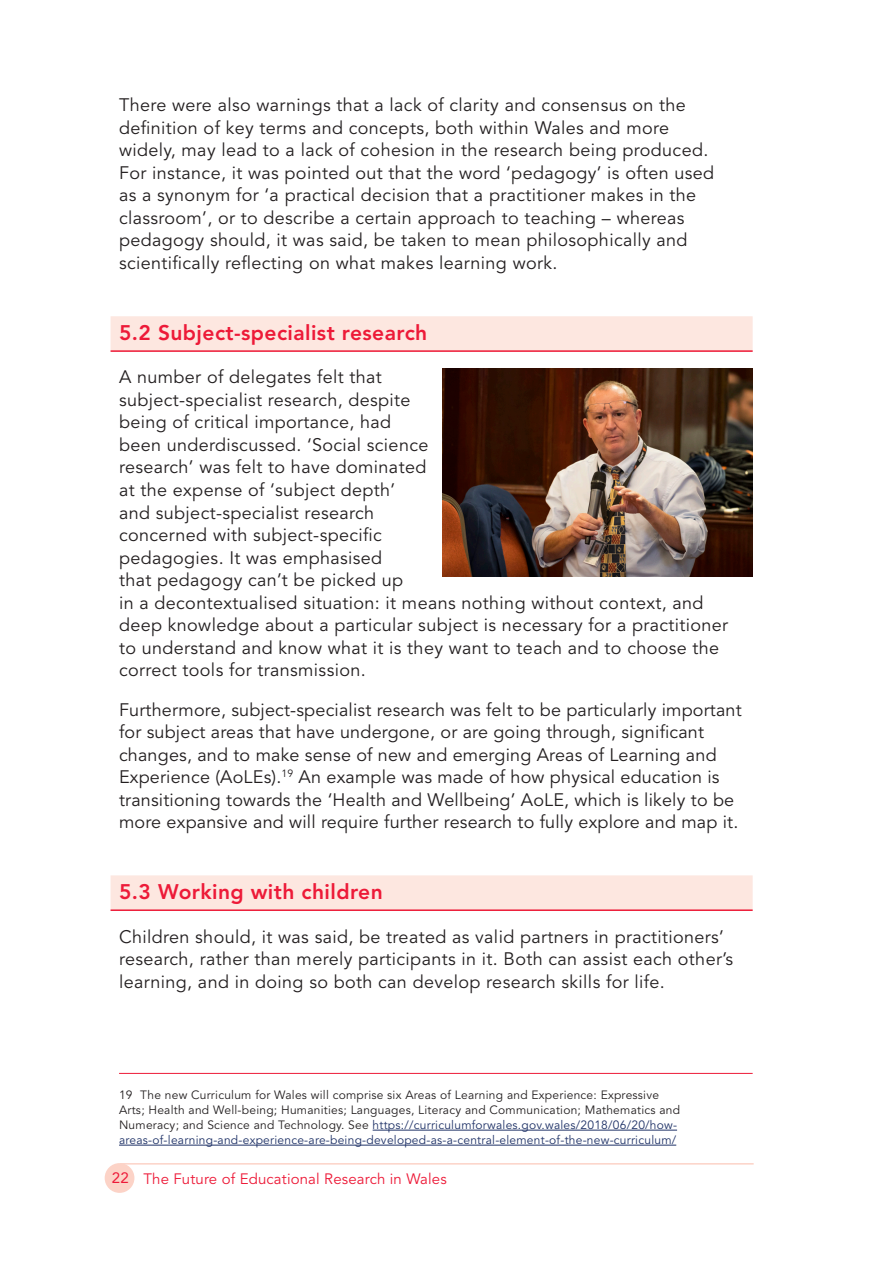
<style>
.page{position:relative;width:893px;height:1263px;background:#fff}
.page>*{position:absolute;margin:0;border:0;box-sizing:border-box;transform-origin:0 0}
.heading_2{font:800 21px "Avenir LT Std";letter-spacing:.02em;color:#ed1a38}
.Body{font:18px/22.5px "Avenir LT Std";letter-spacing:.02em;color:#231f20}
.t1{font:15px "Avenir LT Std";letter-spacing:.01em;color:#ed1a38}
.footnote_body{font:12px/15px "Avenir LT Std";letter-spacing:.02em;color:#231f20}
.s1{color:#1f3267}
.s2{font-style:inherit}
</style>
<div class="page">
<hr style="left:120px;top:1163px;width:634px;height:1px;background:#fcd3c7">
<div style="left:105px;top:1163px;width:29px;height:30px;background:#fcd3c7;border-radius:50%"></div>
<div style="left:111px;top:316px;width:642px;height:36px;background:#fde7e0"></div>
<hr style="left:111px;top:350px;width:642px;height:2px;background:#ed1a38">
<div style="left:111px;top:875px;width:642px;height:36px;background:#fde7e0"></div>
<hr style="left:111px;top:909px;width:642px;height:2px;background:#ed1a38">
<hr style="left:119px;top:1073px;width:634px;height:1px;background:#ed1a38">
<hr style="left:373px;top:1130px;width:304px;height:1px;background:#1f3267">
<hr style="left:119px;top:1145px;width:557px;height:1px;background:#1f3267">
<img style="left:442px;top:369px;width:311px;height:207px">
<p class="Body" style="left:119px;top:94px;width:597px">There were also warnings that a lack of clarity and consensus on the definition of key terms and concepts, both within Wales and more widely, may lead to a lack of cohesion in the research being produced.<br>For instance, it was pointed out that the word ‘pedagogy’ is often used as a synonym for ‘a practical decision that a practitioner makes in the classroom’, or to describe a certain approach to teaching – whereas pedagogy should, it was said, be taken to mean philosophically and scientifically reflecting on what makes learning work.</p>
<p class="heading_2" style="left:119px;top:320px;width:310px">5.2 Subject-specialist research</p>
<p class="Body" style="left:119px;top:366px;width:611px">A number of delegates felt that<br>subject-specialist research, despite<br>being of critical importance, had<br>been underdiscussed. ‘Social science<br>research’ was felt to have dominated<br>at the expense of ‘subject depth’<br>and subject-specialist research<br>concerned with subject-specific<br>pedagogies. It was emphasised<br>that pedagogy can’t be picked up<br>in a decontextualised situation: it means nothing without context, and deep knowledge about a particular subject is necessary for a practitioner to understand and know what it is they want to teach and to choose the correct tools for transmission.</p>
<p class="Body" style="left:119px;top:698px;width:624px">Furthermore, subject-specialist research was felt to be particularly important for subject areas that have undergone, or are going through, significant changes, and to make sense of new and emerging Areas of Learning and Experience (AoLEs).<sup>19</sup> An example was made of how physical education is transitioning towards the ‘Health and Wellbeing’ AoLE, which is likely to be more expansive and will require further research to fully explore and map it.</p>
<p class="heading_2" style="left:119px;top:879px;width:265px">5.3 Working with children</p>
<p class="Body" style="left:119px;top:925px;width:615px">Children should, it was said, be treated as valid partners in practitioners’ research, rather than merely participants in it. Both can assist each other’s learning, and in doing so both can develop research skills for life.</p>
<p class="footnote_body" style="left:119px;top:1087px;width:563px">19 The new Curriculum for Wales will comprise six Areas of Learning and Experience: Expressive Arts; Health and Well-being; Humanities; Languages, Literacy and Communication; Mathematics and Numeracy; and Science and Technology. See <span class="s1">https://curriculumforwales.gov.wales/2018/06/20/how&shy;areas-of-learning-and-experience-are-being-developed-as-a-central-element-of-the-new-curriculum/</span></p>
<p class="t1" style="left:112px;top:1169px;width:336px"><span class="s2">22</span> The Future of Educational Research in Wales</p>
</div>
